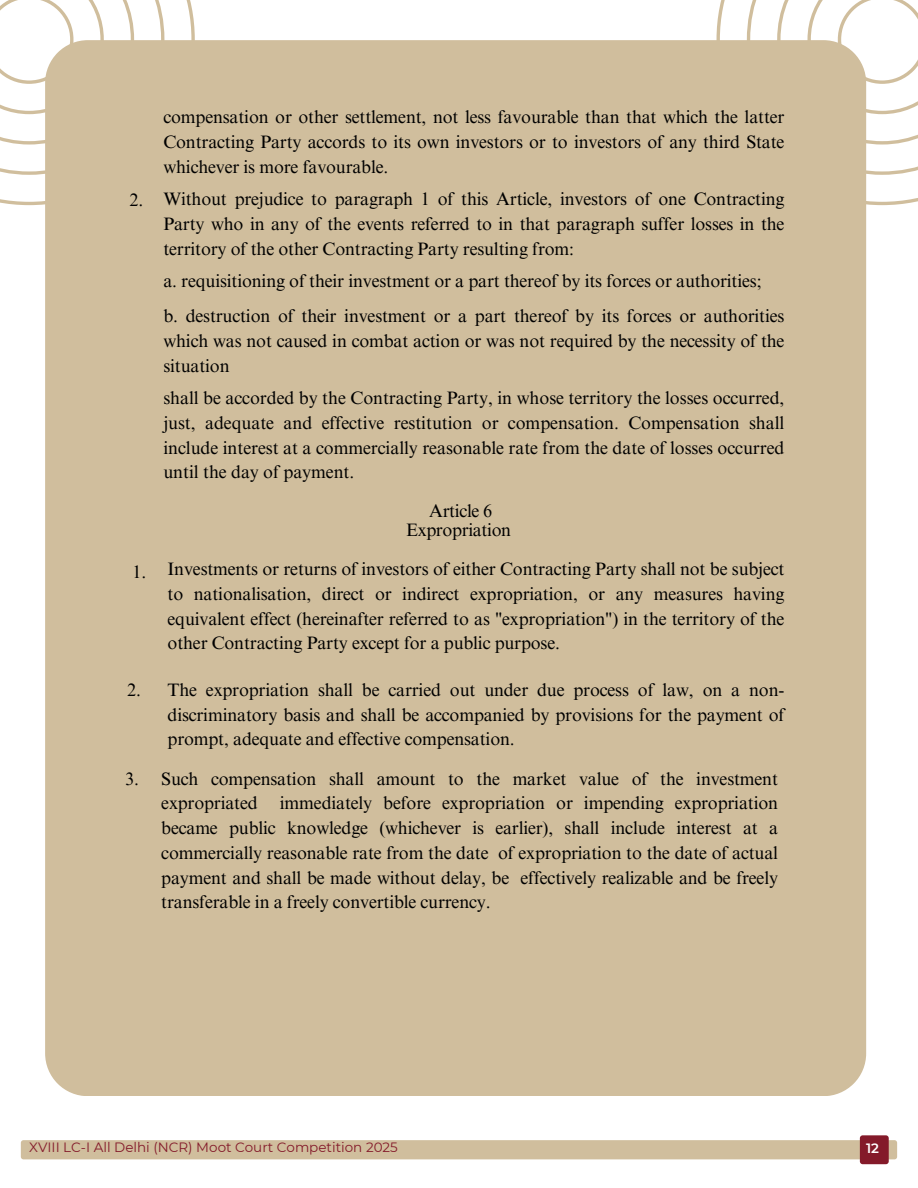
<style>
.page{position:relative;width:918px;height:1188px;background:#fff}
.page>*{position:absolute;margin:0;border:0;box-sizing:border-box;transform-origin:0 0}
.t1{font:18px/24.8px "Times NRMT Pro";letter-spacing:-.01em;color:#000;text-align:justify}
.t2{font:13.5px "Montserrat";color:#841a2a}
.t3{font:600 13.5px "Montserrat";color:#fff}
</style>
<div class="page">
<svg style="left:0;top:0;width:195px;height:205px"></svg>
<svg style="left:717px;top:0;width:201px;height:205px"></svg>
<div style="left:45px;top:40px;width:821px;height:1055px;background:#d0be9d"></div>
<div style="left:21px;top:1140px;width:876px;height:19px;background:#d0be9d;border-radius:3px"></div>
<div style="left:860px;top:1135px;width:29px;height:29px;background:#841a2a;border-radius:3px"></div>
<h1 class="t1" style="left:129px;top:190px;width:15px">2.</h1>
<h1 class="t1" style="left:133px;top:561px;width:15px">1.</h1>
<h1 class="t1" style="left:127px;top:680px;width:15px">2.</h1>
<h1 class="t1" style="left:163px;top:107px;width:623px">compensation or other settlement, not less favourable than that which the latter Contracting Party accords to its own investors or to investors of any third State whichever is more favourable.</h1>
<h1 class="t1" style="left:163px;top:189px;width:623px">Without prejudice to paragraph 1 of this Article, investors of one Contracting Party who in any of the events referred to in that paragraph suffer losses in the territory of the other Contracting Party resulting from:</h1>
<h1 class="t1" style="left:163px;top:266px;width:623px;line-height:34.8px">a. requisitioning of their investment or a part thereof by its forces or authorities;<br>b. destruction of their investment or a part thereof by its forces or authorities</h1>
<h1 class="t1" style="left:163px;top:331px;width:623px">which was not caused in combat action or was not required by the necessity of the situation</h1>
<h1 class="t1" style="left:163px;top:388px;width:623px">shall be accorded by the Contracting Party, in whose territory the losses occurred, just, adequate and effective restitution or compensation. Compensation shall include interest at a commercially reasonable rate from the date of losses occurred until the day of payment.</h1>
<h1 class="t1" style="left:406px;top:503px;width:107px;line-height:19.2px;text-align:center">Article 6<br>Expropriation</h1>
<h1 class="t1" style="left:168px;top:559px;width:618px">Investments or returns of investors of either Contracting Party shall not be subject to nationalisation, direct or indirect expropriation, or any measures having equivalent effect (hereinafter referred to as "expropriation") in the territory of the other Contracting Party except for a public purpose.</h1>
<h1 class="t1" style="left:168px;top:680px;width:618px">The expropriation shall be carried out under due process of law, on a non&shy;discriminatory basis and shall be accompanied by provisions for the payment of prompt, adequate and effective compensation.</h1>
<h1 class="t1" style="left:125px;top:768px;width:15px">3.</h1>
<h1 class="t1" style="left:161px;top:768px;width:618px">Such compensation shall amount to the market value of the investment expropriated immediately before expropriation or impending expropriation became public knowledge (whichever is earlier), shall include interest at a commercially reasonable rate from the date of expropriation to the date of actual payment and shall be made without delay, be effectively realizable and be freely transferable in a freely convertible currency.</h1>
<p class="t2" style="left:29px;top:1139px;width:370px">XVIII LC-I All Delhi (NCR) Moot Court Competition 2025</p>
<p class="t3" style="left:866px;top:1140px;width:15px">12</p>
</div>
